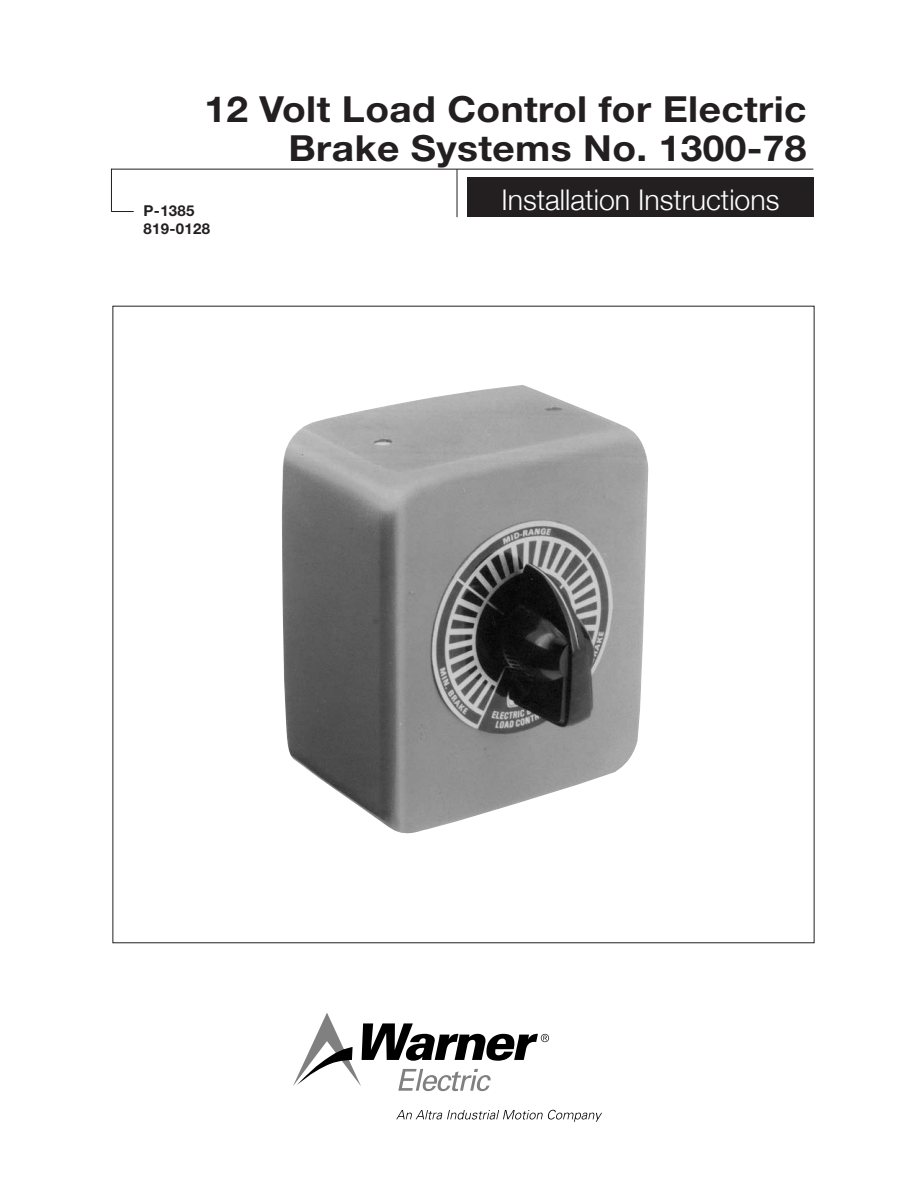
<style>
.page{position:relative;width:918px;height:1188px;background:#fff}
.page>*{position:absolute;margin:0;border:0;box-sizing:border-box;transform-origin:0 0}
.t1{font:700 36px/39px "Helvetica Neue";letter-spacing:.01em;color:#231f20;text-align:right;scale:1.08 1}
.t2{font:300 28.5px "Helvetica Neue";color:#fff}
.t3{font:700 15px "Helvetica Neue";letter-spacing:.02em;color:#231f20}
</style>
<div class="page">
<img style="left:282px;top:385px;width:366px;height:448px">
<hr style="left:111px;top:169px;width:702px;height:1px;background:#231f20">
<div style="left:467px;top:177px;width:346px;height:39px;background:#231f20"></div>
<hr style="left:457px;top:169px;width:1px;height:48px;background:#231f20">
<hr style="left:111px;top:169px;width:1px;height:43px;background:#231f20">
<svg style="left:111px;top:211px;width:23px;height:1px"></svg>
<svg style="left:396px;top:1110px;width:206px;height:12px"></svg>
<svg style="left:293px;top:1013px;width:256px;height:78px"></svg>
<p class="t3" style="left:144px;top:205px;width:52px">P-1385</p>
<p class="t1" style="left:204px;top:93px;width:559px">12 Volt Load Control for Electric<br>Brake Systems No. 1300-78</p>
<p class="t2" style="left:501px;top:182px;width:280px">Installation Instructions</p>
<p class="t3" style="left:144px;top:223px;width:68px">819-0128</p>
</div>
